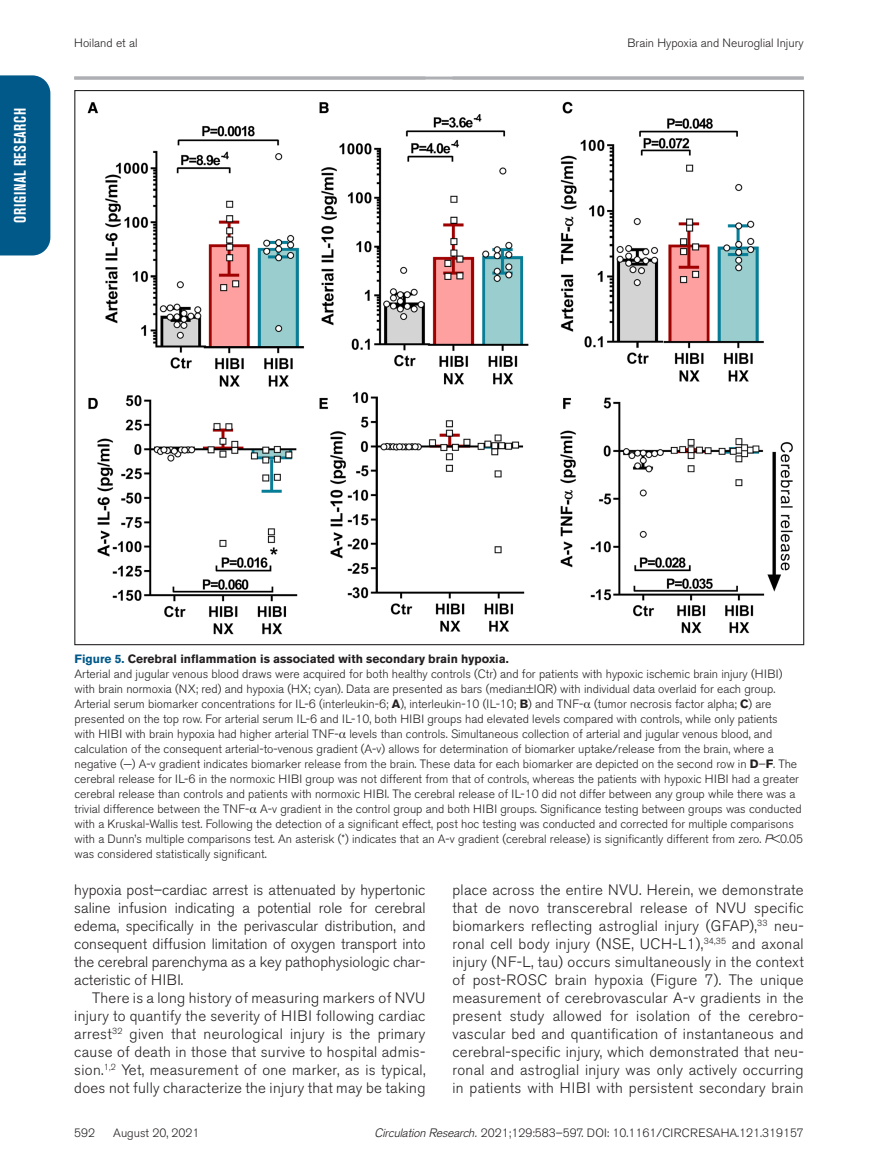
<style>
.page{position:relative;width:878px;height:1175px;background:#fff}
.page>*{position:absolute;margin:0;border:0;box-sizing:border-box;transform-origin:0 0}
.t1{font:700 condensed 16.5px "Akzidenz Grotesk BE";color:#fff;scale:.9 1}
.t2{font:300 15px/18px "Akzidenz Grotesk BE";letter-spacing:.02em;color:#231f20;text-align:justify}
.t3{font:300 12px/15px "Akzidenz Grotesk BE";color:#231f20}
.s1{font-weight:700;color:#01598a}
.s2{font-weight:700}
.s3{font-family:"Gandhari Unicode";font-weight:400}
.s4{font-family:"Akzidenz Grotesk";font-style:italic}
</style>
<div class="page">
<div style="left:0;top:75px;width:50px;height:180px;background:#01598a"></div>
<hr style="left:74px;top:76px;width:729px;height:4px;background:#b9babe">
<svg style="left:74px;top:90px;width:730px;height:555px"></svg>
<h1 class="t1" style="left:11px;top:223px;width:127px;rotate:-90deg">Original Research</h1>
<p class="t3" style="left:74px;top:36px;width:65px">Hoiland et al</p>
<p class="t3" style="left:627px;top:36px;width:178px">Brain Hypoxia and Neuroglial Injury</p>
<p class="t3" style="left:75px;top:652px;width:730px"><span class="s1">Figure 5.</span> <span class="s2">Cerebral inflammation is associated with secondary brain hypoxia.<br></span>Arterial and jugular venous blood draws were acquired for both healthy controls (Ctr) and for patients with hypoxic ischemic brain injury (HIBI) with brain normoxia (NX; red) and hypoxia (HX; cyan). Data are presented as bars (median±IQR) with individual data overlaid for each group.<br>Arterial serum biomarker concentrations for IL-6 (interleukin-6; <span class="s2">A</span>), interleukin-10 (IL-10; <span class="s2">B</span>) and TNF-<span class="s3">α</span> (tumor necrosis factor alpha; <span class="s2">C</span>) are presented on the top row. For arterial serum IL-6 and IL-10, both HIBI groups had elevated levels compared with controls, while only patients<br>with HIBI with brain hypoxia had higher arterial TNF-<span class="s3">α</span> levels than controls. Simultaneous collection of arterial and jugular venous blood, and calculation of the consequent arterial-to-venous gradient (A-v) allows for determination of biomarker uptake/release from the brain, where a negative (−) A-v gradient indicates biomarker release from the brain. These data for each biomarker are depicted on the second row in <span class="s2">D</span>–<span class="s2">F</span>. The cerebral release for IL-6 in the normoxic HIBI group was not different from that of controls, whereas the patients with hypoxic HIBI had a greater cerebral release than controls and patients with normoxic HIBI. The cerebral release of IL-10 did not differ between any group while there was a trivial difference between the TNF-<span class="s3">α</span> A-v gradient in the control group and both HIBI groups. Significance testing between groups was conducted with a Kruskal-Wallis test. Following the detection of a significant effect, post hoc testing was conducted and corrected for multiple comparisons with a Dunn’s multiple comparisons test. An asterisk (*) indicates that an A-v gradient (cerebral release) is significantly different from zero. <span class="s4">P</span>&lt;0.05 was considered statistically significant.</p>
<p class="t2" style="left:74px;top:881px;width:353px">hypoxia post–cardiac arrest is attenuated by hypertonic saline infusion indicating a potential role for cerebral edema, specifically in the perivascular distribution, and consequent diffusion limitation of oxygen transport into the cerebral parenchyma as a key pathophysiologic char&shy;acteristic of HIBI.</p>
<p class="t2" style="left:74px;top:989px;width:353px;text-indent:18px">There is a long history of measuring markers of NVU injury to quantify the severity of HIBI following cardiac arrest<sup>32</sup> given that neurological injury is the primary cause of death in those that survive to hospital admis&shy;sion.<sup>1,2</sup> Yet, measurement of one marker, as is typical, does not fully characterize the injury that may be taking</p>
<p class="t2" style="left:452px;top:881px;width:353px">place across the entire NVU. Herein, we demonstrate that de novo transcerebral release of NVU specific biomarkers reflecting astroglial injury (GFAP),<sup>33</sup> neu&shy;ronal cell body injury (NSE, UCH-L1),<sup>34,35</sup> and axonal injury (NF-L, tau) occurs simultaneously in the context of post-ROSC brain hypoxia (Figure 7). The unique measurement of cerebrovascular A-v gradients in the present study allowed for isolation of the cerebro&shy;vascular bed and quantification of instantaneous and cerebral-specific injury, which demonstrated that neu&shy;ronal and astroglial injury was only actively occurring in patients with HIBI with persistent secondary brain</p>
<p class="t3" style="left:74px;top:1125px;width:22px">592</p>
<p class="t3" style="left:113px;top:1125px;width:88px">August 20, 2021</p>
<p class="t3" style="left:374px;top:1125px;width:430px"><span class="s4">Circulation Research.</span> 2021;129:583–597. DOI: 10.1161/CIRCRESAHA.121.319157</p>
</div>
